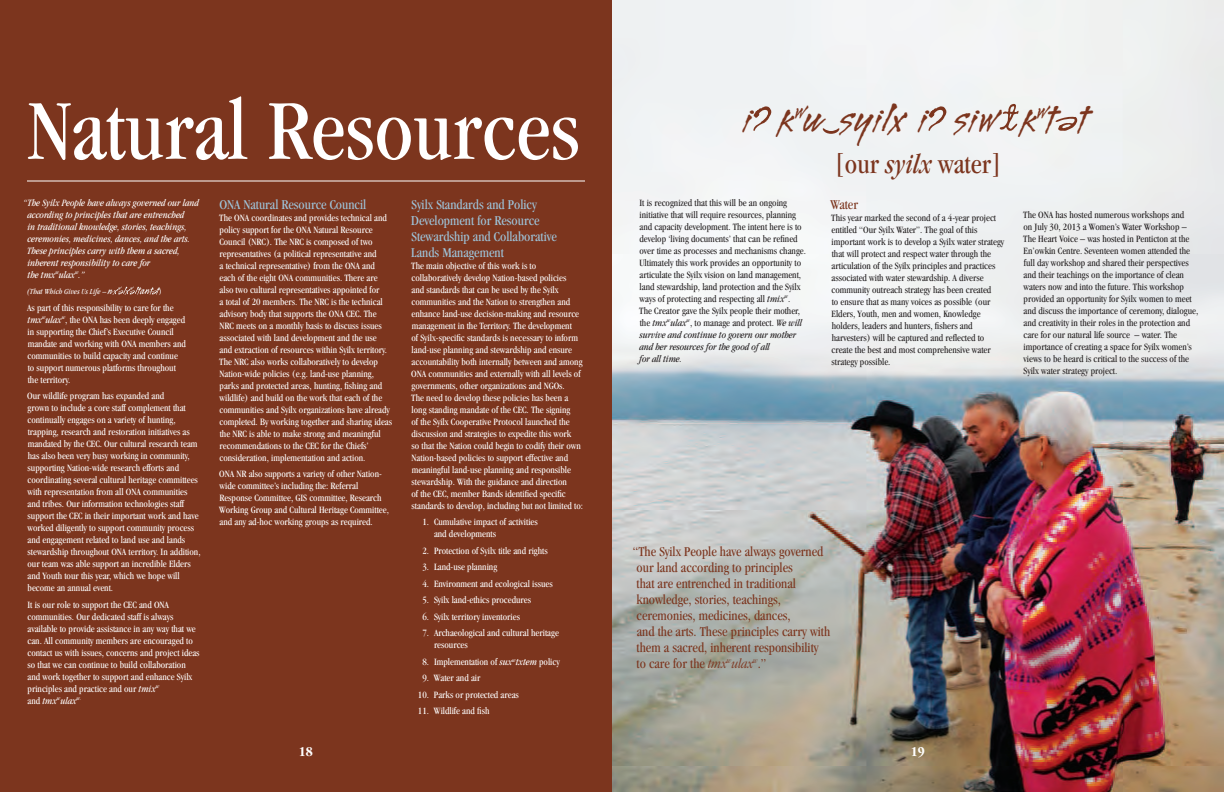
<style>
.page{position:relative;width:1224px;height:792px;background:#fff}
.page>*{position:absolute;margin:0;border:0;box-sizing:border-box;transform-origin:0 0}
.t1{font:condensed 88px "Garamond";color:#fff}
.t2{font:48px "Legault";letter-spacing:.005em;color:#7c351e}
.t3{font:condensed 28px "Garamond";color:#7c351e}
.t4{font:condensed 14px/16px "Garamond";color:#7c351e}
.t5{font:condensed 14px/16px "Garamond";color:#9ec4da}
.t6{font:700 condensed 14px "Garamond";color:#fff}
.t7{font:condensed 10px/12px "Garamond";color:#fff}
.t8{font:condensed 10px/12px "Garamond";color:#231f20}
.t9{font:italic condensed 10px/12px "Garamond";color:#fff}
.t10{font:italic condensed 8px "Garamond";color:#fff}
.t11{font:condensed 8px "Garamond";color:#fff}
.s1{font-style:normal}
.s2{font-family:"Legault";font-style:normal;font-stretch:normal;font-size:12px}
.s3{font-style:italic}
.s4{font-weight:300;font-style:italic}
</style>
<div class="page">
<img style="left:612px;top:0;width:612px;height:792px">
<svg style="left:753px;top:106px;width:18px;height:25px"></svg>
<svg style="left:823px;top:128px;width:16px;height:6px"></svg>
<svg style="left:929px;top:106px;width:17px;height:25px"></svg>
<svg style="left:1000px;top:103px;width:19px;height:28px"></svg>
<svg style="left:1056px;top:117px;width:21px;height:14px"></svg>
<div style="left:0;top:0;width:612px;height:792px;background:#7c351e"></div>
<svg style="left:113px;top:287px;width:47px;height:8px"></svg>
<hr style="left:27px;top:180px;width:558px;height:2px;background:#fff">
<h1 class="t1" style="left:27px;top:82px;width:554px">Natural Resources</h1>
<p class="t9" style="left:27px;top:196px;width:173px;text-indent:-4px">“The Syilx People have always governed our land according to principles that are entrenched<br>in traditional knowledge, stories, teachings, ceremonies, medicines, dances, and the arts.<br>These principles carry with them a sacred, inherent responsibility to care for<br>the tmx<sup>w</sup>ulax<sup>w</sup>.”</p>
<p class="t10" style="left:27px;top:287px;width:87px">(That Which Gives Us Life <span class="s1">–</span> <span class="s2">n</span></p>
<p class="t11" style="left:159px;top:287px;width:5px">)</p>
<p class="t7" style="left:27px;top:301px;width:160px">As part of this responsibility to care for the <span class="s3">tmx</span><sup>w</sup><span class="s3">ulax</span><sup>w</sup>, the ONA has been deeply engaged in supporting the Chief’s Executive Council mandate and working with ONA members and communities to build capacity and continue to support numerous platforms throughout the territory.</p>
<p class="t7" style="left:27px;top:390px;width:175px">Our wildlife program has expanded and<br>grown to include a core staff complement that continually engages on a variety of hunting, trapping, research and restoration initiatives as mandated by the CEC. Our cultural research team has also been very busy working in community, supporting Nation-wide research efforts and coordinating several cultural heritage committees with representation from all ONA communities and tribes. Our information technologies staff support the CEC in their important work and have worked diligently to support community process and engagement related to land use and lands stewardship throughout ONA territory. In addition, our team was able support an incredible Elders and Youth tour this year, which we hope will become an annual event.</p>
<p class="t7" style="left:27px;top:598px;width:174px">It is our role to support the CEC and ONA communities. Our dedicated staff is always available to provide assistance in any way that we can. All community members are encouraged to contact us with issues, concerns and project ideas so that we can continue to build collaboration and work together to support and enhance Syilx principles and practice and our <span class="s3">tmix</span><sup>w<br></sup>and <span class="s3">tmx</span><sup>w</sup><span class="s3">ulax</span><sup>w.</sup></p>
<h3 class="t5" style="left:219px;top:196px;width:148px">ONA Natural Resource Council</h3>
<p class="t7" style="left:219px;top:212px;width:174px">The ONA coordinates and provides technical and policy support for the ONA Natural Resource Council (NRC). The NRC is composed of two representatives (a political representative and<br>a technical representative) from the ONA and each of the eight ONA communities. There are also two cultural representatives appointed for<br>a total of 20 members. The NRC is the technical advisory body that supports the ONA CEC. The NRC meets on a monthly basis to discuss issues associated with land development and the use<br>and extraction of resources within Syilx territory.<br>The NRC also works collaboratively to develop Nation-wide policies (e.g. land-use planning, parks and protected areas, hunting, fishing and wildlife) and build on the work that each of the communities and Syilx organizations have already completed. By working together and sharing ideas the NRC is able to make strong and meaningful recommendations to the CEC for the Chiefs’ consideration, implementation and action.</p>
<p class="t7" style="left:219px;top:468px;width:171px">ONA NR also supports a variety of other Nation&shy;wide committee’s including the: Referral Response Committee, GIS committee, Research Working Group and Cultural Heritage Committee, and any ad-hoc working groups as required.</p>
<h3 class="t5" style="left:411px;top:196px;width:147px">Syilx Standards and Policy<br>Development for Resource<br>Stewardship and Collaborative<br>Lands Management</h3>
<p class="t7" style="left:411px;top:260px;width:173px">The main objective of this work is to collaboratively develop Nation-based policies<br>and standards that can be used by the Syilx communities and the Nation to strengthen and enhance land-use decision-making and resource management in the Territory. The development<br>of Syilx-specific standards is necessary to inform land-use planning and stewardship and ensure accountability both internally between and among ONA communities and externally with all levels of governments, other organizations and NGOs.<br>The need to develop these policies has been a long standing mandate of the CEC. The signing<br>of the Syilx Cooperative Protocol launched the discussion and strategies to expedite this work<br>so that the Nation could begin to codify their own Nation-based policies to support effective and meaningful land-use planning and responsible stewardship. With the guidance and direction<br>of the CEC, member Bands identified specific standards to develop, including but not limited to:</p>
<p class="t7" style="left:434px;top:516px;width:105px;text-indent:-12px">1. Cumulative impact of activities and developments</p>
<p class="t7" style="left:422px;top:545px;width:127px">2. Protection of Syilx title and rights</p>
<p class="t7" style="left:422px;top:561px;width:76px">3. Land-use planning</p>
<p class="t7" style="left:422px;top:578px;width:132px">4. Environment and ecological issues</p>
<p class="t7" style="left:422px;top:594px;width:110px">5. Syilx land-ethics procedures</p>
<p class="t7" style="left:422px;top:611px;width:99px">6. Syilx territory inventories</p>
<p class="t7" style="left:434px;top:627px;width:126px;text-indent:-12px">7. Archaeological and cultural heritage resources</p>
<p class="t7" style="left:422px;top:656px;width:139px">8. Implementation of <span class="s3">sux</span><sup>w</sup><span class="s3">txtem</span> policy</p>
<p class="t7" style="left:422px;top:672px;width:60px">9. Water and air</p>
<p class="t7" style="left:418px;top:689px;width:103px">10. Parks or protected areas</p>
<p class="t7" style="left:418px;top:705px;width:73px">11. Wildlife and fish</p>
<h2 class="t2" style="left:745px;top:95px;width:348px">i k<sup>w</sup>u syilx i siw k<sup>w</sup>t t</h2>
<h3 class="t3" style="left:834px;top:149px;width:169px">[our <span class="s3">syilx</span> water]</h3>
<p class="t8" style="left:639px;top:197px;width:168px">It is recognized that this will be an ongoing initiative that will require resources, planning and capacity development. The intent here is to develop ‘living documents’ that can be refined over time as processes and mechanisms change.<br>Ultimately this work provides an opportunity to articulate the Syilx vision on land management, land stewardship, land protection and the Syilx ways of protecting and respecting all <span class="s3">tmix</span><sup>w</sup>.<br>The Creator gave the Syilx people their mother, the <span class="s3">tmx</span><sup>w</sup><span class="s3">ulax</span><sup>w</sup>, to manage and protect. <span class="s3">We will survive and continue to govern our mother and her resources for the good of all<br>for all time.</span></p>
<h3 class="t4" style="left:830px;top:196px;width:29px">Water</h3>
<p class="t8" style="left:831px;top:212px;width:175px">This year marked the second of a 4-year project entitled “Our Syilx Water”. The goal of this important work is to develop a Syilx water strategy that will protect and respect water through the articulation of the Syilx principles and practices associated with water stewardship. A diverse community outreach strategy has been created<br>to ensure that as many voices as possible (our Elders, Youth, men and women, Knowledge holders, leaders and hunters, fishers and harvesters) will be captured and reflected to create the best and most comprehensive water strategy possible.</p>
<p class="t8" style="left:1023px;top:209px;width:176px">The ONA has hosted numerous workshops and<br>on July 30, 2013 a Women’s Water Workshop – The Heart Voice – was hosted in Penticton at the En’owkin Centre. Seventeen women attended the full day workshop and shared their perspectives and their teachings on the importance of clean waters now and into the future. This workshop provided an opportunity for Syilx women to meet and discuss the importance of ceremony, dialogue, and creativity in their roles in the protection and care for our natural life source – water. The importance of creating a space for Syilx women’s views to be heard is critical to the success of the Syilx water strategy project.</p>
<p class="t4" style="left:633px;top:543px;width:199px">“The Syilx People have always governed our land according to principles<br>that are entrenched in traditional knowledge, stories, teachings, ceremonies, medicines, dances,<br>and the arts. These principles carry with them a sacred, inherent responsibility<br>to care for the <span class="s4">tmx</span><sup>w</sup><span class="s4">ulax</span><sup>w</sup>.”</p>
<h3 class="t6" style="left:299px;top:744px;width:15px">18</h3>
<h3 class="t6" style="left:911px;top:744px;width:15px">19</h3>
</div>
